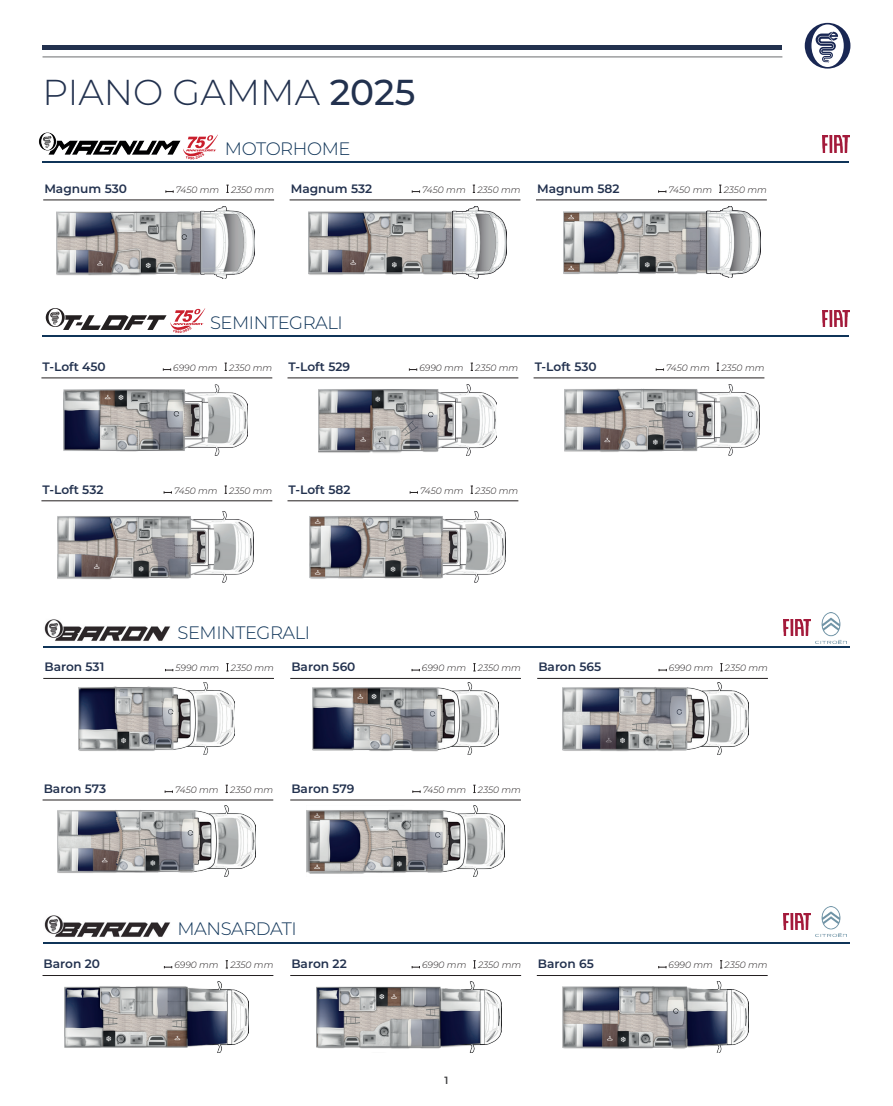
<style>
.page{position:relative;width:893px;height:1106px;background:#fff}
.page>*{position:absolute;margin:0;border:0;box-sizing:border-box;transform-origin:0 0}
.t1{font:300 36px "Montserrat";color:#22314e}
.t2{font:300 18px "Montserrat";color:#0f3458}
.t3{font:600 12.15px "Montserrat";color:#22314e}
.t4{font:600 10.5px "Montserrat";color:#3e3e3f}
.t5{font:italic 300 9.15px "Montserrat";color:#231f20}
.s1{font-weight:500}
</style>
<div class="page">
<hr style="left:43px;top:57px;width:739px;height:1px;background:#6c6d70">
<hr style="left:43px;top:46px;width:739px;height:4px;background:#22314e">
<svg style="left:805px;top:23px;width:45px;height:46px"></svg>
<hr style="left:42px;top:161px;width:807px;height:2px;background:#0f3458">
<img style="left:39px;top:132px;width:142px;height:23px">
<svg style="left:166px;top:190px;width:8px;height:3px"></svg>
<svg style="left:226px;top:185px;width:3px;height:8px"></svg>
<hr style="left:43px;top:200px;width:231px;height:1px;background:#231f20">
<svg style="left:658px;top:190px;width:9px;height:3px"></svg>
<svg style="left:719px;top:185px;width:2px;height:8px"></svg>
<hr style="left:536px;top:200px;width:231px;height:1px;background:#231f20">
<svg style="left:412px;top:190px;width:8px;height:3px"></svg>
<svg style="left:473px;top:185px;width:2px;height:8px"></svg>
<hr style="left:290px;top:200px;width:230px;height:1px;background:#231f20">
<img style="left:823px;top:136px;width:26px;height:16px">
<svg style="left:183px;top:134px;width:35px;height:25px"></svg>
<img style="left:57px;top:207px;width:197px;height:71px">
<img style="left:309px;top:207px;width:197px;height:71px">
<img style="left:563px;top:207px;width:198px;height:71px">
<hr style="left:42px;top:335px;width:807px;height:2px;background:#0f3458">
<svg style="left:163px;top:368px;width:8px;height:3px"></svg>
<svg style="left:225px;top:363px;width:2px;height:8px"></svg>
<hr style="left:41px;top:377px;width:231px;height:1px;background:#231f20">
<svg style="left:656px;top:368px;width:8px;height:3px"></svg>
<svg style="left:717px;top:363px;width:2px;height:8px"></svg>
<hr style="left:534px;top:377px;width:230px;height:1px;background:#231f20">
<svg style="left:471px;top:486px;width:2px;height:8px"></svg>
<hr style="left:287px;top:500px;width:231px;height:1px;background:#231f20">
<svg style="left:409px;top:368px;width:8px;height:3px"></svg>
<svg style="left:471px;top:363px;width:2px;height:8px"></svg>
<hr style="left:287px;top:377px;width:231px;height:1px;background:#231f20">
<svg style="left:225px;top:486px;width:2px;height:8px"></svg>
<hr style="left:41px;top:500px;width:231px;height:1px;background:#231f20">
<img style="left:823px;top:310px;width:26px;height:16px">
<svg style="left:46px;top:308px;width:159px;height:25px"></svg>
<img style="left:64px;top:384px;width:183px;height:71px">
<img style="left:58px;top:511px;width:195px;height:72px">
<img style="left:318px;top:384px;width:179px;height:71px">
<img style="left:310px;top:511px;width:195px;height:72px">
<img style="left:564px;top:384px;width:196px;height:71px">
<hr style="left:44px;top:646px;width:806px;height:1px;background:#0f3458">
<img style="left:44px;top:619px;width:127px;height:22px">
<img style="left:815px;top:612px;width:32px;height:31px">
<img style="left:784px;top:619px;width:26px;height:17px">
<svg style="left:165px;top:669px;width:9px;height:2px"></svg>
<svg style="left:226px;top:663px;width:3px;height:8px"></svg>
<hr style="left:43px;top:678px;width:231px;height:1px;background:#231f20">
<svg style="left:659px;top:669px;width:8px;height:2px"></svg>
<svg style="left:720px;top:663px;width:2px;height:8px"></svg>
<hr style="left:537px;top:678px;width:231px;height:1px;background:#231f20">
<svg style="left:412px;top:669px;width:8px;height:2px"></svg>
<svg style="left:473px;top:663px;width:3px;height:8px"></svg>
<hr style="left:290px;top:678px;width:231px;height:1px;background:#231f20">
<svg style="left:226px;top:785px;width:2px;height:8px"></svg>
<hr style="left:43px;top:799px;width:230px;height:1px;background:#231f20">
<svg style="left:412px;top:790px;width:9px;height:2px"></svg>
<svg style="left:473px;top:785px;width:3px;height:8px"></svg>
<hr style="left:290px;top:799px;width:231px;height:1px;background:#231f20">
<img style="left:58px;top:805px;width:197px;height:71px">
<img style="left:78px;top:683px;width:157px;height:71px">
<img style="left:307px;top:805px;width:197px;height:71px">
<img style="left:312px;top:683px;width:187px;height:71px">
<img style="left:563px;top:683px;width:185px;height:71px">
<img style="left:44px;top:915px;width:127px;height:22px">
<hr style="left:44px;top:942px;width:806px;height:1px;background:#0f3458">
<img style="left:815px;top:906px;width:32px;height:30px">
<img style="left:784px;top:913px;width:26px;height:16px">
<svg style="left:164px;top:966px;width:8px;height:2px"></svg>
<svg style="left:226px;top:960px;width:2px;height:8px"></svg>
<hr style="left:43px;top:975px;width:230px;height:1px;background:#231f20">
<svg style="left:412px;top:966px;width:8px;height:2px"></svg>
<svg style="left:473px;top:960px;width:3px;height:8px"></svg>
<hr style="left:290px;top:975px;width:231px;height:1px;background:#231f20">
<svg style="left:658px;top:966px;width:9px;height:2px"></svg>
<svg style="left:720px;top:960px;width:2px;height:8px"></svg>
<hr style="left:537px;top:975px;width:231px;height:1px;background:#231f20">
<img style="left:64px;top:981px;width:185px;height:71px">
<img style="left:316px;top:981px;width:185px;height:71px">
<img style="left:562px;top:981px;width:187px;height:71px">
<h1 class="t1" style="left:43px;top:68px;width:374px">PIANO GAMMA <span class="s1">2025</span></h1>
<h2 class="t2" style="left:225px;top:136px;width:127px">MOTORHOME</h2>
<h3 class="t3" style="left:44px;top:180px;width:84px">Magnum 530</h3>
<p class="t5" style="left:176px;top:183px;width:45px">7450 mm</p>
<p class="t5" style="left:231px;top:183px;width:45px">2350 mm</p>
<h3 class="t3" style="left:291px;top:180px;width:83px">Magnum 532</h3>
<p class="t5" style="left:422px;top:183px;width:45px">7450 mm</p>
<p class="t5" style="left:477px;top:183px;width:45px">2350 mm</p>
<h3 class="t3" style="left:537px;top:180px;width:84px">Magnum 582</h3>
<p class="t5" style="left:668px;top:183px;width:45px">7450 mm</p>
<p class="t5" style="left:724px;top:183px;width:45px">2350 mm</p>
<h2 class="t2" style="left:210px;top:310px;width:134px">SEMINTEGRALI</h2>
<h3 class="t3" style="left:43px;top:358px;width:65px">T-Loft 450</h3>
<p class="t5" style="left:173px;top:361px;width:46px">6990 mm</p>
<p class="t5" style="left:229px;top:361px;width:45px">2350 mm</p>
<h3 class="t3" style="left:535px;top:358px;width:64px">T-Loft 530</h3>
<p class="t5" style="left:666px;top:361px;width:45px">7450 mm</p>
<p class="t5" style="left:721px;top:361px;width:45px">2350 mm</p>
<h3 class="t3" style="left:289px;top:358px;width:63px">T-Loft 529</h3>
<p class="t5" style="left:419px;top:361px;width:46px">6990 mm</p>
<p class="t5" style="left:475px;top:361px;width:45px">2350 mm</p>
<h3 class="t3" style="left:43px;top:480px;width:62px">T-Loft 532</h3>
<p class="t5" style="left:174px;top:484px;width:45px">7450 mm</p>
<p class="t5" style="left:229px;top:484px;width:45px">2350 mm</p>
<h3 class="t3" style="left:289px;top:480px;width:63px">T-Loft 582</h3>
<p class="t5" style="left:420px;top:484px;width:45px">7450 mm</p>
<p class="t5" style="left:475px;top:484px;width:45px">2350 mm</p>
<h2 class="t2" style="left:178px;top:620px;width:134px">SEMINTEGRALI</h2>
<h3 class="t3" style="left:44px;top:658px;width:61px">Baron 531</h3>
<p class="t5" style="left:175px;top:661px;width:45px">5990 mm</p>
<p class="t5" style="left:231px;top:661px;width:45px">2350 mm</p>
<h3 class="t3" style="left:291px;top:658px;width:66px">Baron 560</h3>
<p class="t5" style="left:422px;top:661px;width:46px">6990 mm</p>
<p class="t5" style="left:478px;top:661px;width:45px">2350 mm</p>
<h3 class="t3" style="left:538px;top:658px;width:65px">Baron 565</h3>
<p class="t5" style="left:669px;top:661px;width:46px">6990 mm</p>
<p class="t5" style="left:725px;top:661px;width:45px">2350 mm</p>
<h3 class="t3" style="left:44px;top:780px;width:64px">Baron 573</h3>
<p class="t5" style="left:175px;top:783px;width:45px">7450 mm</p>
<p class="t5" style="left:230px;top:783px;width:45px">2350 mm</p>
<h3 class="t3" style="left:291px;top:780px;width:65px">Baron 579</h3>
<p class="t5" style="left:423px;top:783px;width:45px">7450 mm</p>
<p class="t5" style="left:478px;top:783px;width:45px">2350 mm</p>
<h2 class="t2" style="left:178px;top:916px;width:121px">MANSARDATI</h2>
<h3 class="t3" style="left:44px;top:955px;width:58px">Baron 20</h3>
<p class="t5" style="left:174px;top:958px;width:46px">6990 mm</p>
<p class="t5" style="left:230px;top:958px;width:45px">2350 mm</p>
<h3 class="t3" style="left:291px;top:955px;width:57px">Baron 22</h3>
<p class="t5" style="left:422px;top:958px;width:46px">6990 mm</p>
<p class="t5" style="left:478px;top:958px;width:45px">2350 mm</p>
<h3 class="t3" style="left:538px;top:955px;width:57px">Baron 65</h3>
<p class="t5" style="left:669px;top:958px;width:46px">6990 mm</p>
<p class="t5" style="left:725px;top:958px;width:45px">2350 mm</p>
<p class="t4" style="left:444px;top:1073px;width:5px">1</p>
</div>
